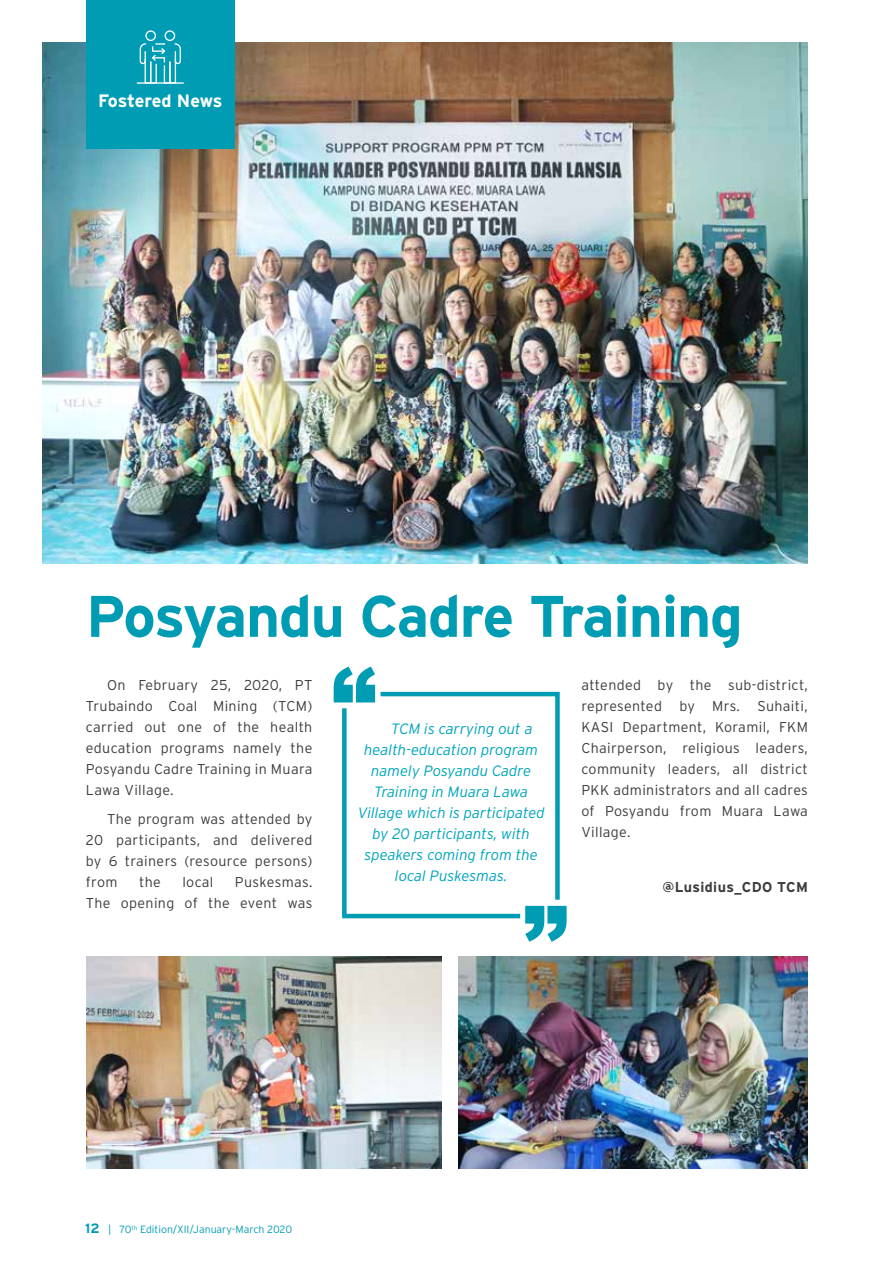
<style>
.page{position:relative;width:893px;height:1263px;background:#fff}
.page>*{position:absolute;margin:0;border:0;box-sizing:border-box;transform-origin:0 0}
.t1{font:700 58.5px "Interstate";letter-spacing:-.02em;color:#009cb4}
.t2{font:700 18px "Interstate";letter-spacing:-.015em;color:#fff}
.t3{font:italic 300 15px "Interstate";color:#00a5bc}
.t4{font:300 14.25px/21px "Interstate";letter-spacing:.025em;color:#3c3c3b;text-align:justify}
.t5{font:700 14.25px "Interstate";letter-spacing:.025em;color:#3c3c3b}
.t6{font:300 10.5px "Interstate";color:#009cb4}
.s1{font-weight:700;font-size:13.5px}
</style>
<div class="page">
<img style="left:43px;top:43px;width:765px;height:521px">
<div style="left:86px;top:0;width:149px;height:149px;background:#009cb4"></div>
<svg style="left:140px;top:30px;width:41px;height:52px"></svg>
<hr style="left:137px;top:82px;width:47px;height:2px;background:#fff">
<img style="left:86px;top:956px;width:355px;height:213px">
<img style="left:458px;top:956px;width:349px;height:213px">
<svg style="left:334px;top:667px;width:233px;height:275px"></svg>
<p class="t2" style="left:98px;top:89px;width:126px">Fostered News</p>
<h1 class="t1" style="left:86px;top:581px;width:658px">Posyandu Cadre Training</h1>
<p class="t4" style="left:86px;top:674px;width:228px;text-indent:21px">On February 25, 2020, PT Trubaindo Coal Mining (TCM) carried out one of the health education programs namely the Posyandu Cadre Training in Muara Lawa Village.</p>
<p class="t4" style="left:86px;top:808px;width:228px;text-indent:21px">The program was attended by 20 participants, and delivered by 6 trainers (resource persons) from</p>
<p class="t4" style="left:581px;top:674px;width:228px">attended by the sub-district, represented by Mrs. Suhaiti, KASI Department, Koramil, FKM Chairperson, religious leaders, community leaders, all district PKK administrators and all cadres of Posyandu from Muara Lawa Village.</p>
<p class="t3" style="left:391px;top:719px;width:143px">TCM is carrying out a</p>
<p class="t3" style="left:364px;top:740px;width:176px">health-education program</p>
<p class="t3" style="left:371px;top:761px;width:162px">namely Posyandu Cadre</p>
<p class="t3" style="left:374px;top:782px;width:155px">Training in Muara Lawa</p>
<p class="t3" style="left:358px;top:803px;width:189px">Village which is participated</p>
<p class="t3" style="left:372px;top:824px;width:159px">by 20 participants, with</p>
<p class="t3" style="left:364px;top:845px;width:175px">speakers coming from the</p>
<p class="t3" style="left:395px;top:866px;width:114px">local Puskesmas.</p>
<p class="t4" style="left:86px;top:871px;width:228px;text-align:right">Puskesmas.<br>The opening of the event was</p>
<p class="t4" style="left:139px;top:871px;width:23px">the</p>
<p class="t4" style="left:182px;top:871px;width:33px">local</p>
<p class="t5" style="left:662px;top:878px;width:147px">@Lusidius_CDO TCM</p>
<p class="t6" style="left:85px;top:1223px;width:208px"><span class="s1">12</span> | 70<sup>th</sup> Edition/XII/January-March 2020</p>
</div>
